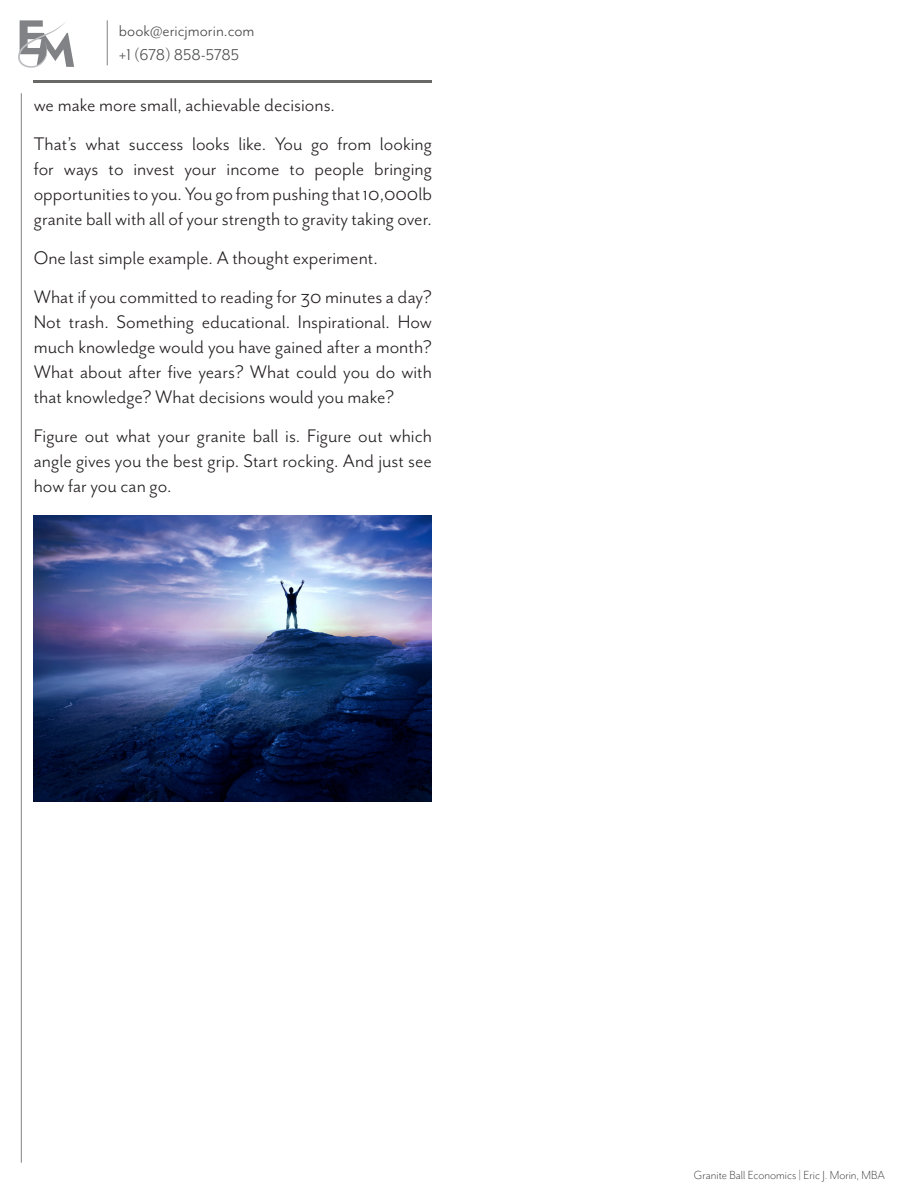
<style>
.page{position:relative;width:918px;height:1188px;background:#fff}
.page>*{position:absolute;margin:0;border:0;box-sizing:border-box;transform-origin:0 0}
.t1{font:21px/25.2px "Mr Eaves San OT";color:#231f20;text-align:justify}
.t2{font:18px "Mr Eaves Mod OT";color:#454647}
.t3{font:300 13.5px "Mr Eaves San OT";color:#231f20}
</style>
<div class="page">
<svg style="left:18px;top:20px;width:56px;height:48px"></svg>
<hr style="left:107px;top:20px;width:1px;height:45px;background:#818285">
<img style="left:34px;top:516px;width:398px;height:286px">
<hr style="left:21px;top:93px;width:1px;height:1070px;background:#818285">
<hr style="left:34px;top:81px;width:398px;height:2px;background:#686967">
<p class="t2" style="left:119px;top:20px;width:137px">book@ericjmorin.com</p>
<p class="t2" style="left:119px;top:44px;width:122px">+1 (678) 858-5785</p>
<p class="t1" style="left:34px;top:92px;width:303px">we make more small, achievable decisions.</p>
<p class="t1" style="left:34px;top:131px;width:400px">That’s what success looks like. You go from looking for ways to invest your income to people bringing opportunities to you. You go from pushing that 10,000lb granite ball with all of your strength to gravity taking over.</p>
<p class="t1" style="left:34px;top:245px;width:346px">One last simple example. A thought experiment.</p>
<p class="t1" style="left:34px;top:284px;width:400px">What if you committed to reading for 30 minutes a day?<br>Not trash. Something educational. Inspirational. How much knowledge would you have gained after a month?<br>What about after five years? What could you do with that knowledge? What decisions would you make?</p>
<p class="t1" style="left:34px;top:423px;width:400px">Figure out what your granite ball is. Figure out which angle gives you the best grip. Start rocking. And just see how far you can go.</p>
<p class="t3" style="left:694px;top:1168px;width:193px">Granite Ball Economics | Eric J. Morin, MBA</p>
</div>
